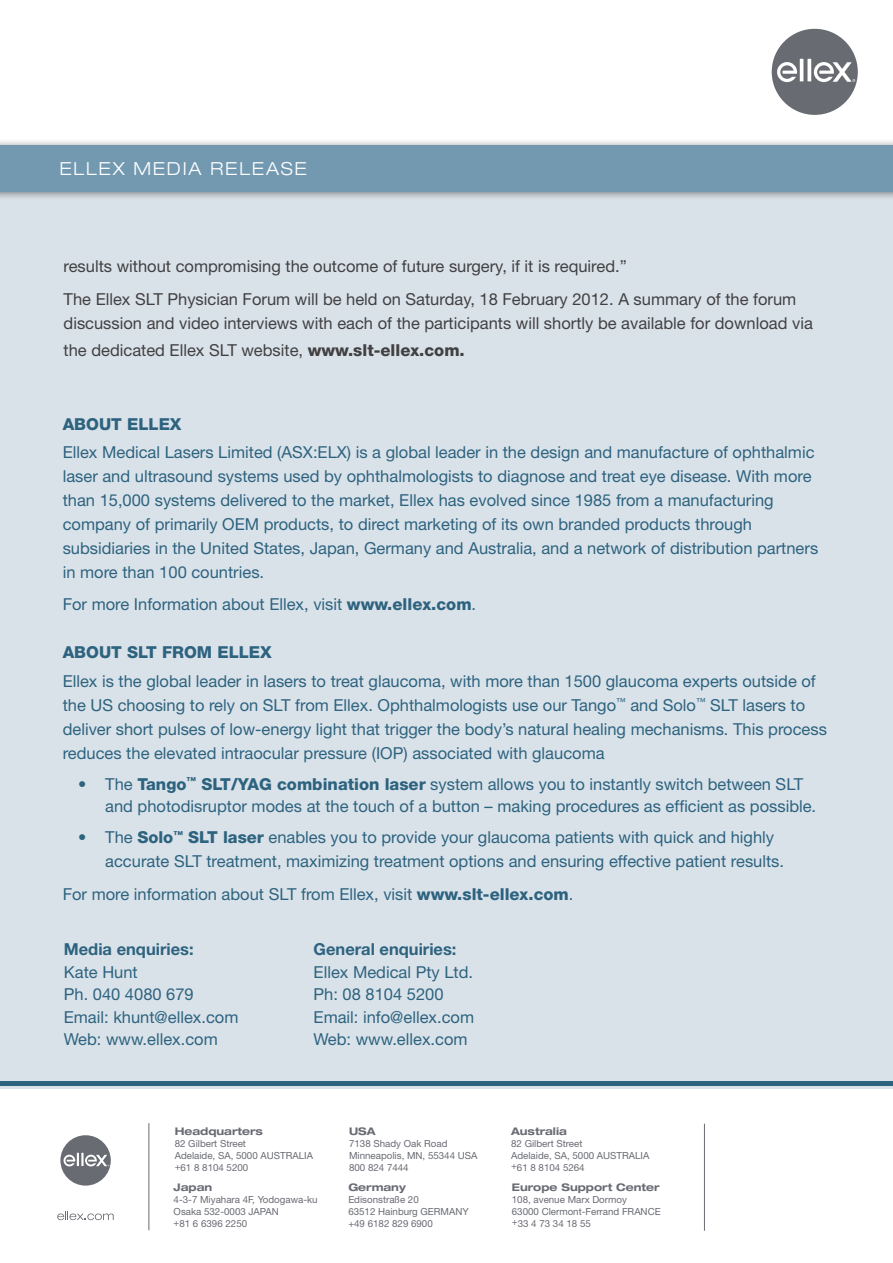
<style>
.page{position:relative;width:893px;height:1263px;background:#fff}
.page>*{position:absolute;margin:0;border:0;box-sizing:border-box;transform-origin:0 0}
.t1{font:300 expanded 18px "Helvetica Neue";letter-spacing:.1em;color:#fff}
.t2{font:16.5px/24px "Helvetica Neue";color:#2d637f}
.t3{font:16.5px/32.5px "Helvetica Neue";color:#414042}
.t4{font:700 16.5px "Helvetica Neue";color:#2d637f}
.t5{font:800 16.5px "Helvetica Neue";color:#2d637f}
.t6{font:700 expanded 10.5px "Helvetica Neue";color:#696b73}
.t7{font:9.75px/12px "Helvetica Neue";color:#696b73}
.s1{font-weight:800}
</style>
<div class="page">
<div style="left:0;top:189px;width:893px;height:900px;background:#dae2e9"></div>
<hr style="left:0;top:1082px;width:893px;height:4px;background:#2d637f">
<div style="left:0;top:138px;width:893px;height:63px;background:#000;opacity:.5"></div>
<div style="left:0;top:145px;width:893px;height:46px;background:#7399b1"></div>
<div style="left:772px;top:29px;width:86px;height:86px;background:#696b73;border-radius:50%"></div>
<svg style="left:777px;top:59px;width:78px;height:23px"></svg>
<div style="left:60px;top:1135px;width:51px;height:50px;background:#696b73;border-radius:50%"></div>
<svg style="left:64px;top:1153px;width:45px;height:13px"></svg>
<hr style="left:148px;top:1123px;width:1px;height:107px;background:#696b73">
<svg style="left:57px;top:1211px;width:57px;height:9px"></svg>
<hr style="left:704px;top:1124px;width:1px;height:107px;background:#696b73">
<p class="t1" style="left:60px;top:157px;width:249px">ELLEX MEDIA RELEASE</p>
<p class="t3" style="left:64px;top:250px;width:734px">results without compromising the outcome of future surgery, if it is required.”<br>The Ellex SLT Physician Forum will be held on Saturday, 18 February 2012. A summary of the forum</p>
<p class="t3" style="left:64px;top:309px;width:751px;line-height:27px">discussion and video interviews with each of the participants will shortly be available for download via the dedicated Ellex SLT website, <span class="s1">www.slt-ellex.com.</span></p>
<p class="t5" style="left:63px;top:414px;width:120px">ABOUT ELLEX</p>
<p class="t2" style="left:63px;top:440px;width:757px">Ellex Medical Lasers Limited (ASX:ELX) is a global leader in the design and manufacture of ophthalmic laser and ultrasound systems used by ophthalmologists to diagnose and treat eye disease. With more than 15,000 systems delivered to the market, Ellex has evolved since 1985 from a manufacturing company of primarily OEM products, to direct marketing of its own branded products through subsidiaries in the United States, Japan, Germany and Australia, and a network of distribution partners in more than 100 countries.</p>
<p class="t2" style="left:63px;top:592px;width:415px">For more Information about Ellex, visit <span class="s1">www.ellex.com</span>.</p>
<p class="t5" style="left:63px;top:643px;width:211px">ABOUT SLT FROM ELLEX</p>
<p class="t2" style="left:63px;top:668px;width:766px">Ellex is the global leader in lasers to treat glaucoma, with more than 1500 glaucoma experts outside of the US choosing to rely on SLT from Ellex. Ophthalmologists use our Tango<sup>™</sup> and Solo<sup>™</sup> SLT lasers to deliver short pulses of low-energy light that trigger the body’s natural healing mechanisms. This process reduces the elevated intraocular pressure (IOP) associated with glaucoma</p>
<p class="t2" style="left:105px;top:772px;width:712px;line-height:22.5px;text-indent:-27px">• The <span class="s1">Tango</span><sup>™</sup> <span class="s1">SLT/YAG combination laser</span> system allows you to instantly switch between SLT and photodisruptor modes at the touch of a button – making procedures as efficient as possible.</p>
<p class="t2" style="left:105px;top:825px;width:680px;text-indent:-27px">• The <span class="s1">Solo</span><sup>™</sup> <span class="s1">SLT laser</span> enables you to provide your glaucoma patients with quick and highly accurate SLT treatment, maximizing treatment options and ensuring effective patient results.</p>
<p class="t2" style="left:63px;top:881px;width:512px">For more information about SLT from Ellex, visit <span class="s1">www.slt-ellex.com</span>.</p>
<p class="t4" style="left:64px;top:939px;width:131px">Media enquiries:</p>
<p class="t4" style="left:314px;top:939px;width:144px">General enquiries:</p>
<p class="t2" style="left:64px;top:959px;width:75px">Kate Hunt</p>
<p class="t2" style="left:314px;top:959px;width:161px">Ellex Medical Pty Ltd.</p>
<p class="t2" style="left:64px;top:982px;width:131px">Ph. 040 4080 679</p>
<p class="t2" style="left:314px;top:982px;width:131px">Ph: 08 8104 5200</p>
<p class="t2" style="left:64px;top:1004px;width:176px">Email: khunt@ellex.com</p>
<p class="t2" style="left:314px;top:1004px;width:162px">Email: info@ellex.com</p>
<p class="t2" style="left:64px;top:1027px;width:155px">Web: www.ellex.com</p>
<p class="t2" style="left:314px;top:1027px;width:155px">Web: www.ellex.com</p>
<p class="t6" style="left:175px;top:1125px;width:90px">Headquarters</p>
<p class="t7" style="left:175px;top:1137px;width:140px">82 Gilbert Street<br>Adelaide, SA, 5000 AUSTRALIA +61 8 8104 5200</p>
<p class="t6" style="left:174px;top:1181px;width:40px">Japan</p>
<p class="t7" style="left:174px;top:1194px;width:146px">4-3-7 Miyahara 4F, Yodogawa-ku<br>Osaka 532-0003 JAPAN<br>+81 6 6396 2250</p>
<p class="t6" style="left:349px;top:1124px;width:28px">USA</p>
<p class="t7" style="left:349px;top:1137px;width:130px">7138 Shady Oak Road<br>Minneapolis, MN, 55344 USA<br>800 824 7444</p>
<p class="t6" style="left:348px;top:1180px;width:59px">Germany</p>
<p class="t7" style="left:348px;top:1193px;width:122px">Edisonstraße 20<br>63512 Hainburg GERMANY +49 6182 829 6900</p>
<p class="t6" style="left:511px;top:1124px;width:57px">Australia</p>
<p class="t7" style="left:511px;top:1137px;width:140px">82 Gilbert Street<br>Adelaide, SA, 5000 AUSTRALIA +61 8 8104 5264</p>
<p class="t6" style="left:512px;top:1180px;width:149px">Europe Support Center</p>
<p class="t7" style="left:512px;top:1193px;width:150px">108, avenue Marx Dormoy<br>63000 Clermont-Ferrand FRANCE +33 4 73 34 18 55</p>
</div>
